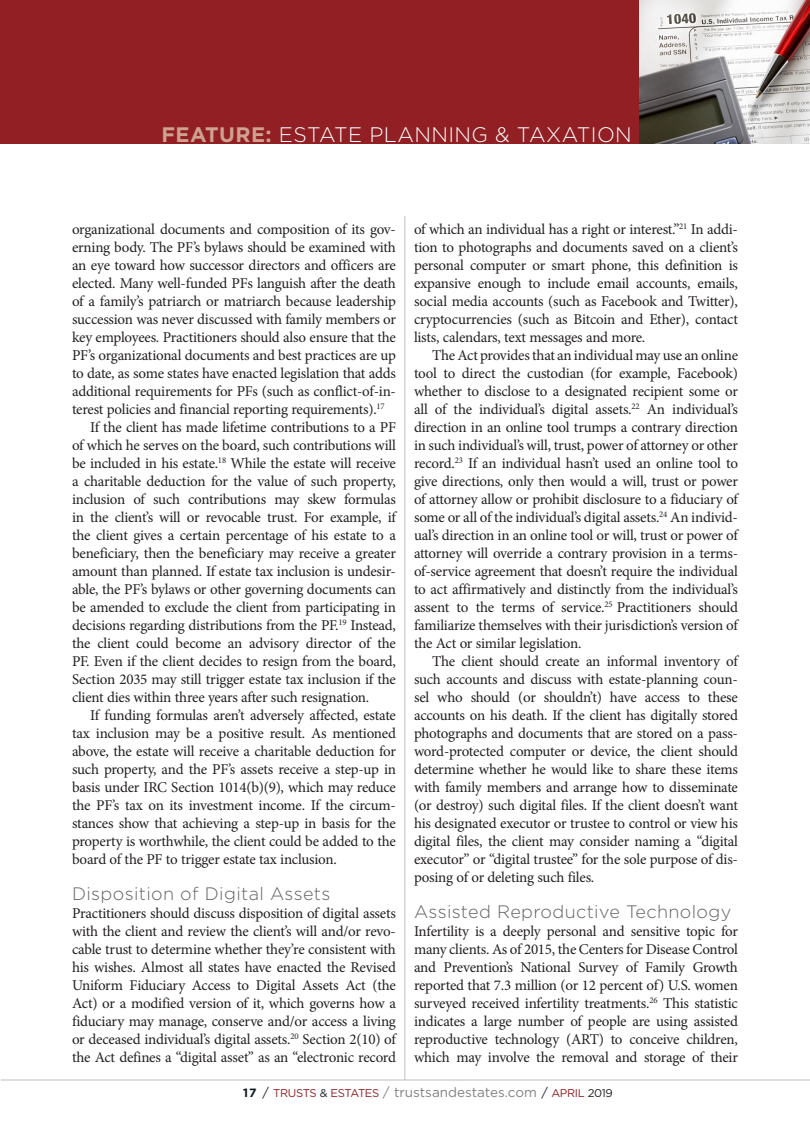
<style>
.page{position:relative;width:810px;height:1134px;background:#fff}
.page>*{position:absolute;margin:0;border:0;box-sizing:border-box;transform-origin:0 0}
.t1{font:300 21px "Gotham";letter-spacing:.02em;color:#fff}
.Subhead{font:300 18px "Gotham";letter-spacing:.02em;color:#636366}
.BODY__Minion{font:15px/18px "Minion Pro";letter-spacing:-.015em;color:#231f20;text-align:justify}
.BODY__NO_INDENT{font:15px/18px "Minion Pro";letter-spacing:-.015em;color:#231f20;text-align:justify}
.t2{font:13.5px "Gotham";color:#808285}
.s1{font-weight:700;color:#cea191}
.s2{font-weight:700;font-size:12px;color:#101a21}
.s3{font-size:12.75px;color:#231f20}
.s4{font-size:11.25px;color:#911f23}
.s5{font-size:11.25px;color:#231f20}
</style>
<div class="page">
<div style="left:0;top:0;width:810px;height:144px;background:#911f23"></div>
<img style="left:639px;top:0;width:171px;height:144px">
<hr style="left:1px;top:1080px;width:809px;height:1px;background:#bcbdc0">
<hr style="left:405px;top:216px;width:1px;height:864px;background:#bcbdc0">
<p class="t1" style="left:161px;top:121px;width:472px"><span class="s1">FEATURE:</span> ESTATE PLANNING &amp; TAXATION</p>
<p class="BODY__NO_INDENT" style="left:72px;top:220px;width:325px">organizational documents and composition of its gov&shy;erning body. The PF’s bylaws should be examined with an eye toward how successor directors and officers are elected. Many well-funded PFs languish after the death of a family’s patriarch or matriarch because leadership succession was never discussed with family members or key employees. Practitioners should also ensure that the PF’s organizational documents and best practices are up to date, as some states have enacted legislation that adds additional requirements for PFs (such as conflict-of-in&shy;terest policies and financial reporting requirements).<sup>17</sup></p>
<p class="BODY__Minion" style="left:72px;top:418px;width:326px;text-indent:18px">If the client has made lifetime contributions to a PF of which he serves on the board, such contributions will be included in his estate.<sup>18</sup> While the estate will receive a charitable deduction for the value of such property, inclusion of such contributions may skew formulas in the client’s will or revocable trust. For example, if the client gives a certain percentage of his estate to a beneficiary, then the beneficiary may receive a greater amount than planned. If estate tax inclusion is undesir&shy;able, the PF’s bylaws or other governing documents can be amended to exclude the client from participating in decisions regarding distributions from the PF.<sup>19</sup> Instead, the client could become an advisory director of the PF. Even if the client decides to resign from the board, Section 2035 may still trigger estate tax inclusion if the client dies within three years after such resignation.</p>
<p class="BODY__Minion" style="left:72px;top:706px;width:325px;text-indent:18px">If funding formulas aren’t adversely affected, estate tax inclusion may be a positive result. As mentioned above, the estate will receive a charitable deduction for such property, and the PF’s assets receive a step-up in basis under IRC Section 1014(b)(9), which may reduce the PF’s tax on its investment income. If the circum&shy;stances show that achieving a step-up in basis for the property is worthwhile, the client could be added to the board of the PF to trigger estate tax inclusion.</p>
<p class="Subhead" style="left:72px;top:882px;width:260px">Disposition of Digital Assets</p>
<p class="BODY__NO_INDENT" style="left:72px;top:904px;width:326px">Practitioners should discuss disposition of digital assets with the client and review the client’s will and/or revo&shy;cable trust to determine whether they’re consistent with his wishes. Almost all states have enacted the Revised Uniform Fiduciary Access to Digital Assets Act (the Act) or a modified version of it, which governs how a fiduciary may manage, conserve and/or access a living or deceased individual’s digital assets.<sup>20</sup> Section 2(10) of the Act defines a “digital asset” as an “electronic record</p>
<p class="t2" style="left:243px;top:1084px;width:371px"><span class="s2">17</span> <span class="s3">/</span> <span class="s4">TRUSTS</span> <span class="s5">&amp;</span> <span class="s4">ESTATES</span> / trustsandestates.com <span class="s3">/</span> <span class="s4">APRIL</span> <span class="s5">2019</span></p>
<p class="BODY__NO_INDENT" style="left:414px;top:220px;width:326px">of which an individual has a right or interest.”<sup>21</sup> In addi&shy;tion to photographs and documents saved on a client’s personal computer or smart phone, this definition is expansive enough to include email accounts, emails, social media accounts (such as Facebook and Twitter), cryptocurrencies (such as Bitcoin and Ether), contact lists, calendars, text messages and more.</p>
<p class="BODY__Minion" style="left:414px;top:346px;width:326px;text-indent:18px">The Act provides that an individual may use an online tool to direct the custodian (for example, Facebook) whether to disclose to a designated recipient some or all of the individual’s digital assets.<sup>22</sup> An individual’s direction in an online tool trumps a contrary direction in such individual’s will, trust, power of attorney or other record.<sup>23</sup> If an individual hasn’t used an online tool to give directions, only then would a will, trust or power of attorney allow or prohibit disclosure to a fiduciary of some or all of the individual’s digital assets.<sup>24</sup> An individ&shy;ual’s direction in an online tool or will, trust or power of attorney will override a contrary provision in a terms&shy;of-service agreement that doesn’t require the individual to act affirmatively and distinctly from the individual’s assent to the terms of service.<sup>25</sup> Practitioners should familiarize themselves with their jurisdiction’s version of the Act or similar legislation.</p>
<p class="BODY__Minion" style="left:414px;top:652px;width:326px;text-indent:18px">The client should create an informal inventory of such accounts and discuss with estate-planning coun&shy;sel who should (or shouldn’t) have access to these accounts on his death. If the client has digitally stored photographs and documents that are stored on a pass&shy;word-protected computer or device, the client should determine whether he would like to share these items with family members and arrange how to disseminate (or destroy) such digital files. If the client doesn’t want his designated executor or trustee to control or view his digital files, the client may consider naming a “digital executor” or “digital trustee” for the sole purpose of dis&shy;posing of or deleting such files.</p>
<p class="Subhead" style="left:414px;top:900px;width:319px">Assisted Reproductive Technology</p>
<p class="BODY__NO_INDENT" style="left:414px;top:922px;width:326px">Infertility is a deeply personal and sensitive topic for many clients. As of 2015, the Centers for Disease Control and Prevention’s National Survey of Family Growth reported that 7.3 million (or 12 percent of) U.S. women surveyed received infertility treatments.<sup>26</sup> This statistic indicates a large number of people are using assisted reproductive technology (ART) to conceive children, which may involve the removal and storage of their</p>
</div>
